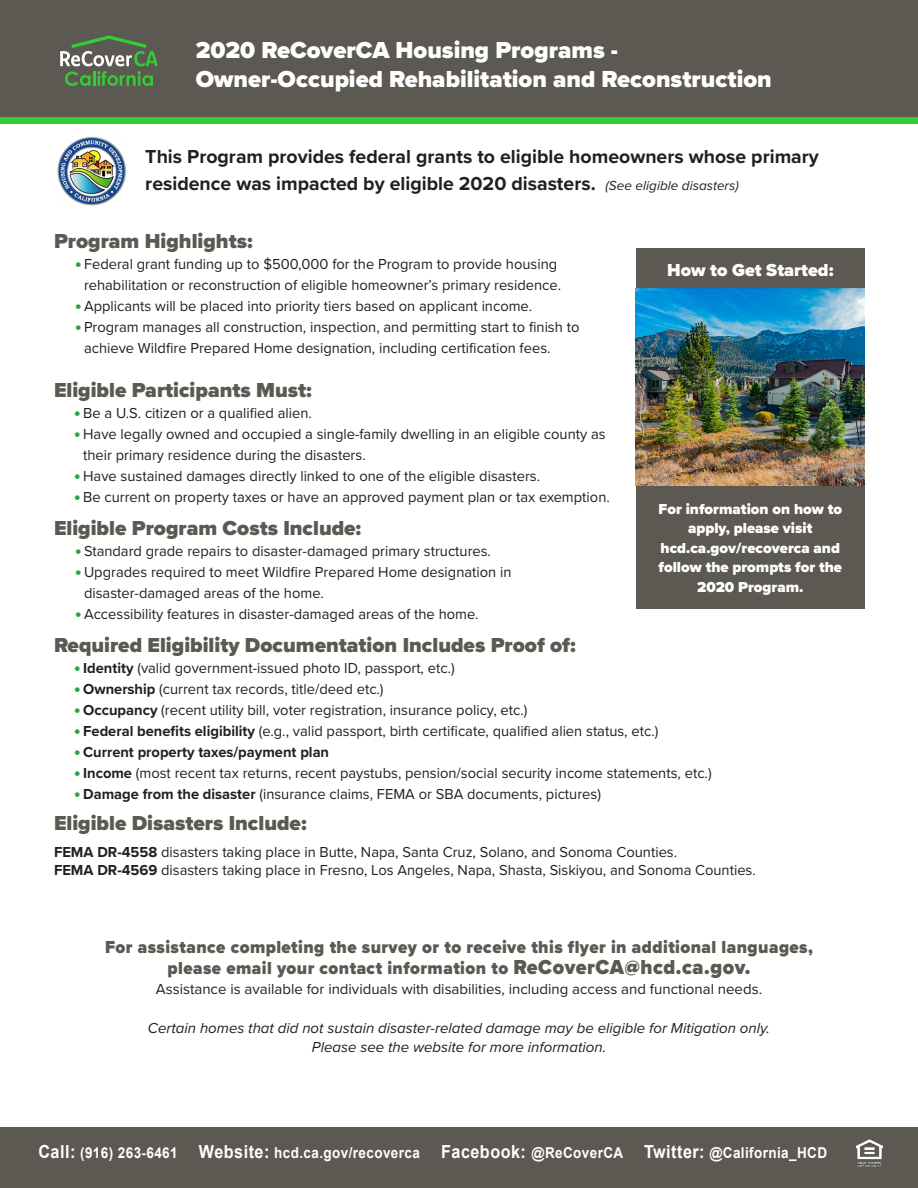
<style>
.page{position:relative;width:918px;height:1188px;background:#fff}
.page>*{position:absolute;margin:0;border:0;box-sizing:border-box;transform-origin:0 0}
.t1{font:900 24px/28.8px "Proxima Nova";color:#fff}
.t2{font:900 21px "Proxima Nova";color:#5b5952}
.t3{font:700 19.5px/27px "Proxima Nova";color:#231f20}
.t4{font:900 18px/21px "Proxima Nova";letter-spacing:.025em;color:#5b5952;text-align:center;scale:.95 1}
.t5{font:900 18px "Proxima Nova";color:#fff}
.t6{font:15px/21px "Proxima Nova";color:#231f20}
.t7{font:italic 15px/19.5px "Proxima Nova";color:#231f20;text-align:center}
.t8{font:900 15px/19.5px "Proxima Nova";color:#fff;text-align:center}
.t9{font:700 15px "Arial";letter-spacing:.03em;color:#fff;scale:.9 1}
.t10{font:700 15px "Proxima Nova";color:#231f20}
.s1{font-weight:400;font-style:italic;font-size:13.5px}
.s2{font-weight:900;font-size:18px;color:#2aa449}
.s3{font-weight:700}
.s4{font-size:21px}
.s5{font-size:18px}
</style>
<div class="page">
<div style="left:0;top:0;width:918px;height:123px;background:#5b5952"></div>
<svg style="left:60px;top:35px;width:98px;height:51px"></svg>
<div style="left:0;top:1127px;width:918px;height:61px;background:#5b5952"></div>
<img style="left:57px;top:136px;width:69px;height:70px">
<img style="left:856px;top:1139px;width:26px;height:27px">
<div style="left:0;top:117px;width:918px;height:6px;background:#3c3"></div>
<div style="left:636px;top:248px;width:229px;height:361px;background:#5b5952"></div>
<img style="left:636px;top:289px;width:229px;height:197px">
<h1 class="t1" style="left:196px;top:35px;width:578px">2020 ReCoverCA Housing Programs -<br>Owner-Occupied Rehabilitation and Reconstruction</h1>
<h3 class="t3" style="left:145px;top:143px;width:675px">This Program provides federal grants to eligible homeowners whose primary residence was impacted by eligible 2020 disasters. <span class="s1">(See eligible disasters)</span></h3>
<h2 class="t2" style="left:54px;top:225px;width:200px">Program Highlights:</h2>
<p class="t6" style="left:75px;top:253px;width:488px;text-align:right"><span class="s2">•</span> Federal grant funding up to $500,000 for the Program to provide housing rehabilitation or reconstruction of eligible homeowner’s primary residence.</p>
<p class="t6" style="left:75px;top:295px;width:459px"><span class="s2">•</span> Applicants will be placed into priority tiers based on applicant income.</p>
<p class="t6" style="left:84px;top:316px;width:497px;text-indent:-9px"><span class="s2">•</span> Program manages all construction, inspection, and permitting start to finish to achieve Wildfire Prepared Home designation, including certification fees.</p>
<h2 class="t2" style="left:54px;top:374px;width:259px">Eligible Participants Must:</h2>
<p class="t6" style="left:74px;top:402px;width:239px"><span class="s2">•</span> Be a U.S. citizen or a qualified alien.</p>
<p class="t6" style="left:83px;top:423px;width:524px;text-indent:-9px"><span class="s2">•</span> Have legally owned and occupied a single-family dwelling in an eligible county as their primary residence during the disasters.</p>
<p class="t6" style="left:74px;top:465px;width:467px"><span class="s2">•</span> Have sustained damages directly linked to one of the eligible disasters.</p>
<p class="t6" style="left:74px;top:486px;width:537px"><span class="s2">•</span> Be current on property taxes or have an approved payment plan or tax exemption.</p>
<h2 class="t2" style="left:54px;top:512px;width:309px">Eligible Program Costs Include:</h2>
<p class="t6" style="left:75px;top:540px;width:418px"><span class="s2">•</span> Standard grade repairs to disaster-damaged primary structures.</p>
<p class="t6" style="left:84px;top:561px;width:429px;text-indent:-9px"><span class="s2">•</span> Upgrades required to meet Wildfire Prepared Home designation in disaster-damaged areas of the home.</p>
<p class="t6" style="left:75px;top:603px;width:405px"><span class="s2">•</span> Accessibility features in disaster-damaged areas of the home.</p>
<h2 class="t2" style="left:54px;top:629px;width:523px">Required Eligibility Documentation Includes Proof of:</h2>
<p class="t6" style="left:74px;top:657px;width:382px"><span class="s2">•</span> <span class="s3">Identity</span> (valid government-issued photo ID, passport, etc.)</p>
<p class="t6" style="left:74px;top:678px;width:311px"><span class="s2">•</span> <span class="s3">Ownership</span> (current tax records, title/deed etc.)</p>
<p class="t6" style="left:74px;top:699px;width:455px"><span class="s2">•</span> <span class="s3">Occupancy</span> (recent utility bill, voter registration, insurance policy, etc.)</p>
<p class="t6" style="left:74px;top:720px;width:586px"><span class="s2">•</span> <span class="s3">Federal benefits eligibility</span> (e.g., valid passport, birth certificate, qualified alien status, etc.)</p>
<p class="t10" style="left:74px;top:741px;width:256px"><span class="s2">•</span> Current property taxes/payment plan</p>
<p class="t6" style="left:74px;top:762px;width:639px"><span class="s2">•</span> <span class="s3">Income</span> (most recent tax returns, recent paystubs, pension/social security income statements, etc.)</p>
<p class="t6" style="left:74px;top:783px;width:528px"><span class="s2">•</span> <span class="s3">Damage from the disaster</span> (insurance claims, FEMA or SBA documents, pictures)</p>
<h2 class="t2" style="left:54px;top:808px;width:254px">Eligible Disasters Include:</h2>
<p class="t6" style="left:54px;top:843px;width:703px;line-height:18px"><span class="s3">FEMA DR-4558</span> disasters taking place in Butte, Napa, Santa Cruz, Solano, and Sonoma Counties.<br><span class="s3">FEMA DR-4569</span> disasters taking place in Fresno, Los Angeles, Napa, Shasta, Siskiyou, and Sonoma Counties.</p>
<p class="t5" style="left:667px;top:257px;width:168px">How to Get Started:</p>
<p class="t8" style="left:659px;top:499px;width:185px">For information on how to apply, please visit hcd.ca.gov/recoverca and follow the prompts for the<br>2020 Program.</p>
<p class="t4" style="left:105px;top:937px;width:747px">For assistance completing the survey or to receive this flyer in additional languages, please email your contact information to <span class="s4">ReCoverCA@hcd.ca.gov.</span></p>
<p class="t6" style="left:156px;top:978px;width:608px">Assistance is available for individuals with disabilities, including access and functional needs.</p>
<p class="t7" style="left:148px;top:1018px;width:624px">Certain homes that did not sustain disaster-related damage may be eligible for Mitigation only.<br>Please see the website for more information.</p>
<p class="t9" style="left:38px;top:1143px;width:878px"><span class="s5">Call:</span> (916) 263-6461 <span class="s5">Website:</span> hcd.ca.gov/recoverca <span class="s5">Facebook:</span> @ReCoverCA <span class="s5">Twitter:</span> @California_HCD</p>
</div>
